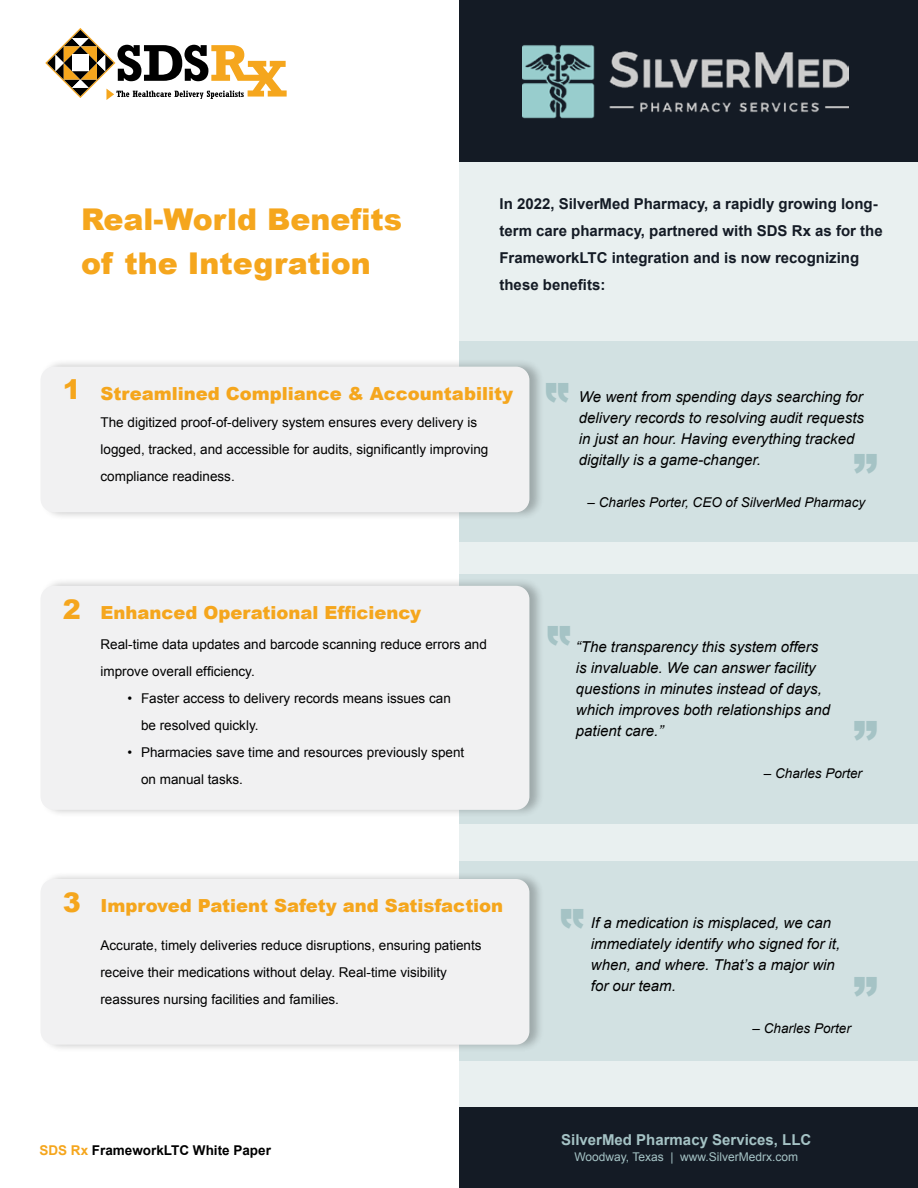
<style>
.page{position:relative;width:918px;height:1188px;background:#fff}
.page>*{position:absolute;margin:0;border:0;box-sizing:border-box;transform-origin:0 0}
.t1{font:900 48.6px "Arial";color:#a5c3c5}
.t2{font:900 30px/44.2px "Arial";color:#f5a61d}
.t3{font:900 18px "Arial";color:#f5a61d}
.t4{font:italic 15px/21px "Arial";color:#000}
.t5{font:700 15px/27px "Arial";color:#141b25}
.t6{font:700 15px "Arial";color:#a5c3c5}
.t7{font:13.5px/27px "Arial";color:#000}
.t8{font:italic 13.5px "Arial";color:#000}
.t9{font:700 13.5px "Arial";color:#000}
.t10{font:12px "Arial";color:#a5c3c5}
.s1{font-size:27px}
.s2{color:#f5a61d}
</style>
<div class="page">
<div style="left:459px;top:81px;width:459px;height:1107px;background:#e9f0f0"></div>
<div style="left:459px;top:0;width:459px;height:162px;background:#141b25"></div>
<div style="left:459px;top:1107px;width:459px;height:81px;background:#141b25"></div>
<div style="left:459px;top:341px;width:459px;height:200px;background:#d2e1e2"></div>
<div style="left:459px;top:574px;width:459px;height:250px;background:#d2e1e2"></div>
<div style="left:459px;top:862px;width:459px;height:199px;background:#d2e1e2"></div>
<svg style="left:45px;top:28px;width:242px;height:72px"></svg>
<div style="left:72px;top:55px;width:17px;height:16px;background:#fff"></div>
<img style="left:522px;top:45px;width:326px;height:74px">
<div style="left:39px;top:358px;width:505px;height:162px;background:#000;opacity:.25"></div>
<div style="left:40px;top:367px;width:489px;height:145px;background:#f1f1f2;border-radius:14px"></div>
<div style="left:39px;top:578px;width:505px;height:240px;background:#000;opacity:.25"></div>
<div style="left:40px;top:586px;width:489px;height:224px;background:#f1f1f2;border-radius:14px"></div>
<div style="left:39px;top:871px;width:505px;height:182px;background:#000;opacity:.25"></div>
<div style="left:40px;top:879px;width:489px;height:166px;background:#f1f1f2;border-radius:14px"></div>
<h2 class="t2" style="left:81px;top:196px;width:323px">Real-World Benefits of the Integration</h2>
<p class="t5" style="left:500px;top:190px;width:385px">In 2022, SilverMed Pharmacy, a rapidly growing long&shy;term care pharmacy, partnered with SDS Rx as for the FrameworkLTC integration and is now recognizing these benefits:</p>
<h3 class="t3" style="left:63px;top:380px;width:452px"><span class="s1">1</span> Streamlined Compliance &amp; Accountability</h3>
<p class="t7" style="left:100px;top:409px;width:389px">The digitized proof-of-delivery system ensures every delivery is logged, tracked, and accessible for audits, significantly improving compliance readiness.</p>
<h3 class="t3" style="left:63px;top:599px;width:360px"><span class="s1">2</span> Enhanced Operational Efficiency</h3>
<p class="t7" style="left:100px;top:631px;width:388px">Real-time data updates and barcode scanning reduce errors and improve overall efficiency.</p>
<p class="t7" style="left:141px;top:685px;width:311px;text-indent:-14px">• Faster access to delivery records means issues can be resolved quickly.</p>
<p class="t7" style="left:141px;top:739px;width:325px;text-indent:-14px">• Pharmacies save time and resources previously spent on manual tasks.</p>
<h3 class="t3" style="left:63px;top:893px;width:442px"><span class="s1">3</span> Improved Patient Safety and Satisfaction</h3>
<p class="t7" style="left:100px;top:932px;width:383px">Accurate, timely deliveries reduce disruptions, ensuring patients receive their medications without delay. Real-time visibility reassures nursing facilities and families.</p>
<p class="t9" style="left:39px;top:1142px;width:233px"><span class="s2">SDS Rx</span> FrameworkLTC White Paper</p>
<p class="t4" style="left:579px;top:387px;width:287px">We went from spending days searching for delivery records to resolving audit requests in just an hour. Having everything tracked digitally is a game-changer.</p>
<p class="t8" style="left:588px;top:494px;width:279px">– Charles Porter, CEO of SilverMed Pharmacy</p>
<h1 class="t1" style="left:878px;top:491px;width:26px;rotate:-180deg">“</h1>
<p class="t4" style="left:576px;top:637px;width:256px">“The transparency this system offers is invaluable. We can answer facility questions in minutes instead of days, which improves both relationships and patient care.”</p>
<p class="t8" style="left:764px;top:765px;width:100px">– Charles Porter</p>
<h1 class="t1" style="left:878px;top:757px;width:26px;rotate:-180deg">“</h1>
<p class="t4" style="left:591px;top:912px;width:251px">If a medication is misplaced, we can immediately identify who signed for it, when, and where. That’s a major win for our team.</p>
<p class="t8" style="left:753px;top:1019px;width:100px">– Charles Porter</p>
<h1 class="t1" style="left:878px;top:1013px;width:26px;rotate:-180deg">“</h1>
<p class="t6" style="left:561px;top:1130px;width:252px">SilverMed Pharmacy Services, LLC</p>
<p class="t10" style="left:574px;top:1149px;width:225px">Woodway, Texas | www.SilverMedrx.com</p>
</div>
